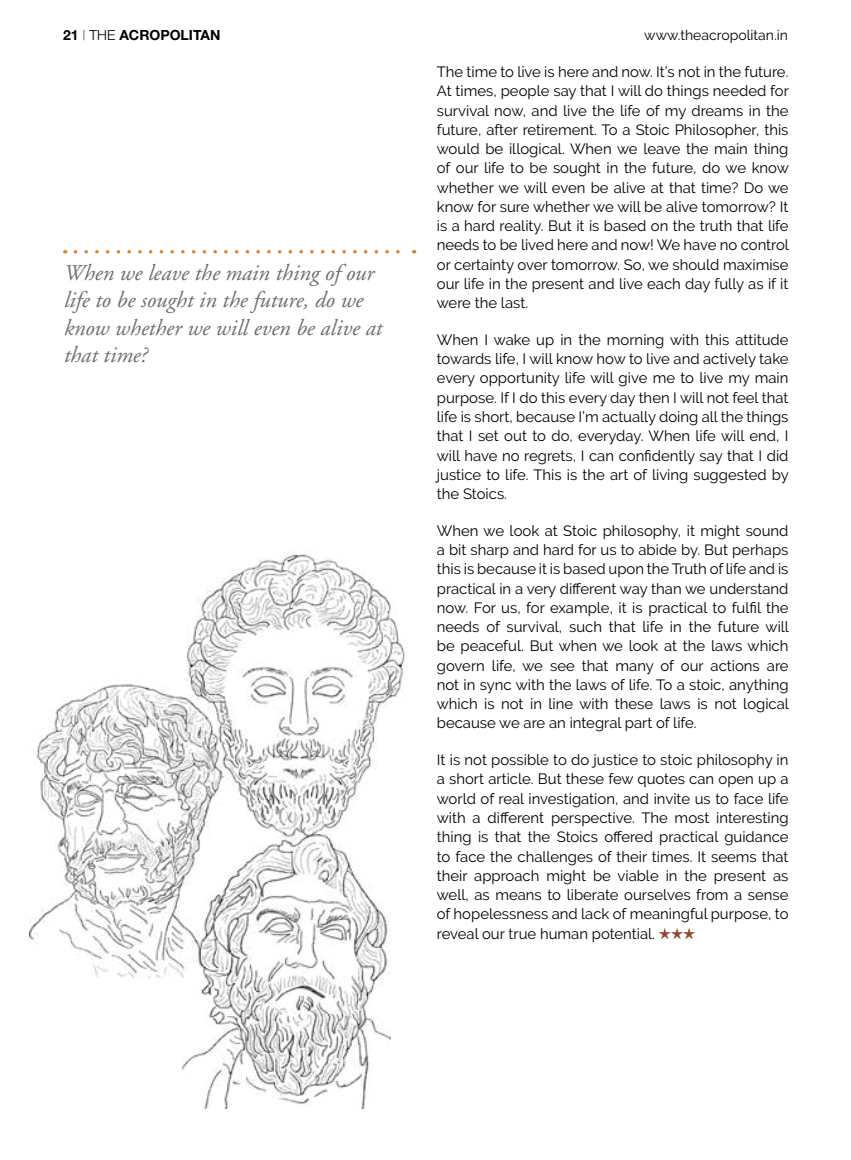
<style>
.page{position:relative;width:851px;height:1160px;background:#fff}
.page>*{position:absolute;margin:0;border:0;box-sizing:border-box;transform-origin:0 0}
.t1{font:italic 22.75px/27.3px "Adobe Garamond";color:#6d6e71}
.t2{font:14.88px/19.2px "Raleway";color:#000;text-align:justify}
.t3{font:14px "Raleway";color:#000}
.t4{font:700 14px "Helvetica Neue";color:#000}
.s1{font-weight:100}
.s2{font-weight:300}
</style>
<div class="page">
<img style="left:182px;top:972px;width:208px;height:136px">
<img style="left:30px;top:686px;width:242px;height:290px">
<img style="left:105px;top:550px;width:352px;height:422px">
<svg style="left:75px;top:250px;width:339px;height:3px"></svg>
<p class="t4" style="left:63px;top:26px;width:159px">21 <span class="s1">|</span> <span class="s2">THE</span> ACROPOLITAN</p>
<p class="t3" style="left:644px;top:27px;width:145px">www.theacropolitan.in</p>
<p class="t2" style="left:437px;top:62px;width:353px">The time to live is here and now. It’s not in the future.<br>At times, people say that I will do things needed for survival now, and live the life of my dreams in the future, after retirement. To a Stoic Philosopher, this would be illogical. When we leave the main thing of our life to be sought in the future, do we know whether we will even be alive at that time? Do we know for sure whether we will be alive tomorrow? It is a hard reality. But it is based on the truth that life needs to be lived here and now! We have no control or certainty over tomorrow. So, we should maximise our life in the present and live each day fully as if it were the last.</p>
<p class="t2" style="left:437px;top:330px;width:353px">When I wake up in the morning with this attitude towards life, I will know how to live and actively take every opportunity life will give me to live my main purpose. If I do this every day then I will not feel that life is short, because I’m actually doing all the things that I set out to do, everyday. When life will end, I will have no regrets, I can confidently say that I did justice to life. This is the art of living suggested by the Stoics.</p>
<p class="t2" style="left:437px;top:521px;width:353px">When we look at Stoic philosophy, it might sound a bit sharp and hard for us to abide by. But perhaps this is because it is based upon the Truth of life and is practical in a very different way than we understand now. For us, for example, it is practical to fulfil the needs of survival, such that life in the future will be peaceful. But when we look at the laws which govern life, we see that many of our actions are not in sync with the laws of life. To a stoic, anything which is not in line with these laws is not logical because we are an integral part of life.</p>
<p class="t2" style="left:437px;top:750px;width:353px">It is not possible to do justice to stoic philosophy in a short article. But these few quotes can open up a world of real investigation, and invite us to face life with a different perspective. The most interesting thing is that the Stoics offered practical guidance to face the challenges of their times. It seems that their approach might be viable in the present as well, as means to liberate ourselves from a sense of hopelessness and lack of meaningful purpose, to reveal our true human potential.</p>
<h1 class="t1" style="left:63px;top:260px;width:320px">When we leave the main thing of our life to be sought in the future, do we know whether we will even be alive at that time?</h1>
</div>
